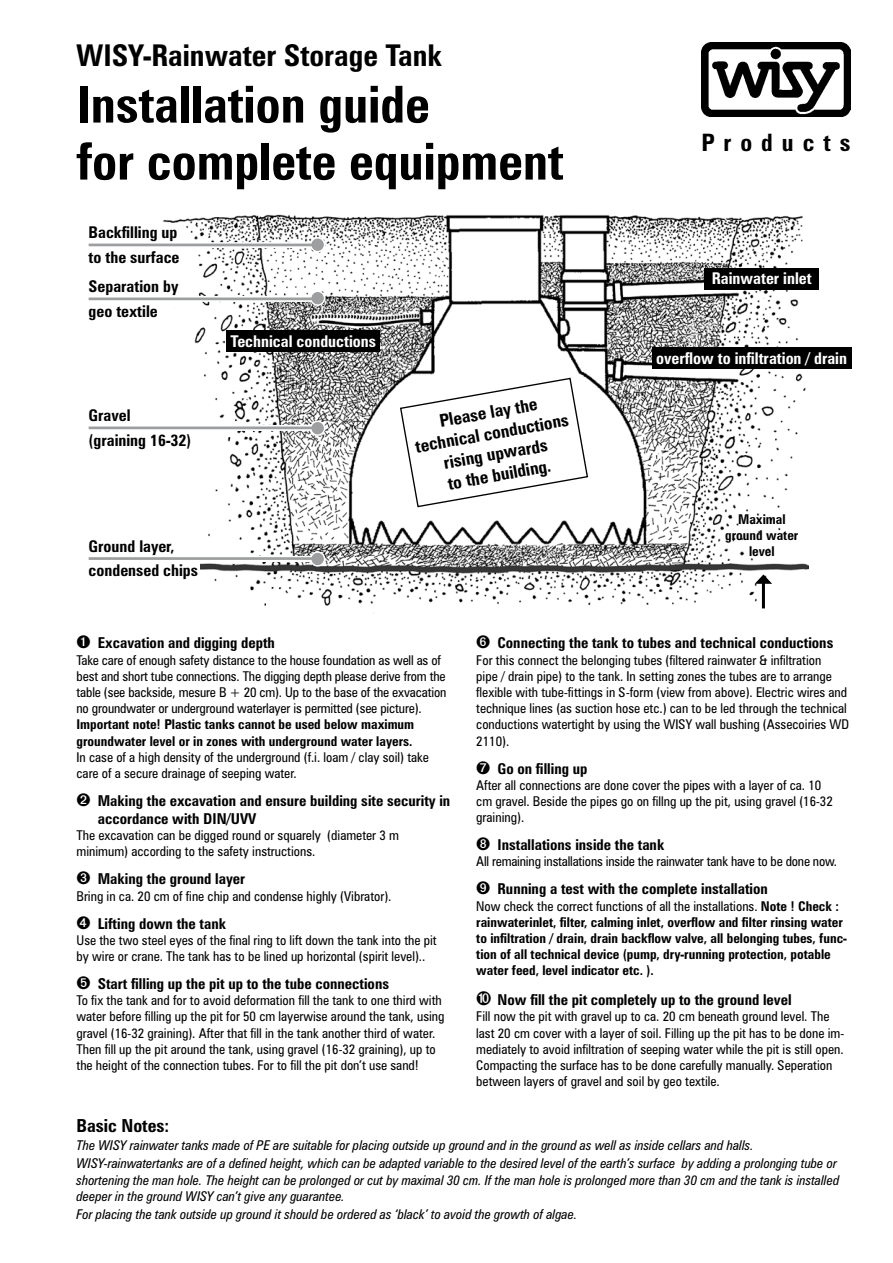
<style>
.page{position:relative;width:893px;height:1263px;background:#fff}
.page>*{position:absolute;margin:0;border:0;box-sizing:border-box;transform-origin:0 0}
.t1{font:700 condensed 51px/57px "Zurich BT";color:#000}
.t2{font:700 condensed 30px "Zurich BT";color:#000}
.t3{font:700 condensed 24px "Zurich BT";letter-spacing:.375em;color:#000}
.t4{font:700 condensed 18px "Zurich BT";color:#000}
.t5{font:700 condensed 17.55px/21px "Zurich BT";color:#000;text-align:center}
.t6{font:700 condensed 16.2px/24.3px "Zurich BT";color:#000}
.t7{font:700 condensed 16.2px "Zurich BT";color:#fff}
.t8{font:700 condensed 15px/18px "Zurich BT";color:#000}
.t9{font:condensed 13.5px/16.2px "Zurich BT";color:#000}
.t10{font:italic condensed 13.5px/18.3px "Zurich BT";color:#000}
.t11{font:700 condensed 13.5px/16.2px "Zurich BT";color:#000}
.s1{font-weight:400}
</style>
<div class="page">
<img style="left:163px;top:214px;width:645px;height:400px">
<div style="left:159px;top:562px;width:41px;height:13px;background:#fff"></div>
<svg style="left:88px;top:242px;width:223px;height:6px"></svg>
<svg style="left:88px;top:296px;width:223px;height:6px"></svg>
<svg style="left:88px;top:425px;width:223px;height:6px"></svg>
<div style="left:77px;top:556px;width:240px;height:6px;background:#fff"></div>
<div style="left:310px;top:237px;width:15px;height:15px;border:2px solid #fff;border-radius:50%"></div>
<div style="left:311px;top:291px;width:14px;height:14px;background:#afb0b1;border-radius:50%"></div>
<div style="left:310px;top:291px;width:15px;height:15px;border:2px solid #fff;border-radius:50%"></div>
<div style="left:311px;top:421px;width:14px;height:14px;background:#aeb0b0;border-radius:50%"></div>
<div style="left:310px;top:421px;width:15px;height:15px;border:2px solid #fff;border-radius:50%"></div>
<div style="left:310px;top:551px;width:15px;height:16px;border:2px solid #fff;border-radius:50%"></div>
<div style="left:227px;top:331px;width:153px;height:21px;background:#000"></div>
<div style="left:704px;top:268px;width:115px;height:21px;background:#000"></div>
<div style="left:652px;top:348px;width:199px;height:21px;background:#000"></div>
<hr style="left:762px;top:581px;width:3px;height:27px;background:#000">
<svg style="left:755px;top:574px;width:17px;height:10px"></svg>
<hr style="left:89px;top:244px;width:229px;height:2px;background:#9c9e9f">
<hr style="left:89px;top:297px;width:229px;height:3px;background:#9c9e9f">
<hr style="left:89px;top:426px;width:229px;height:3px;background:#9c9e9f">
<hr style="left:89px;top:557px;width:229px;height:3px;background:#9c9e9f">
<div style="left:312px;top:239px;width:11px;height:11px;background:#9c9e9f;border-radius:50%"></div>
<div style="left:312px;top:292px;width:11px;height:12px;background:#9c9e9f;border-radius:50%"></div>
<div style="left:312px;top:422px;width:11px;height:12px;background:#9c9e9f;border-radius:50%"></div>
<div style="left:312px;top:553px;width:11px;height:12px;background:#9c9e9f;border-radius:50%"></div>
<svg style="left:399px;top:377px;width:190px;height:131px"></svg>
<img style="left:701px;top:43px;width:149px;height:73px">
<h2 class="t2" style="left:77px;top:37px;width:367px">WISY-Rainwater Storage Tank</h2>
<h1 class="t1" style="left:77px;top:75px;width:488px">Installation guide<br>for complete equipment</h1>
<p class="t6" style="left:89px;top:220px;width:92px">Backfilling up to the surface</p>
<p class="t6" style="left:89px;top:274px;width:91px">Separation by geo textile</p>
<p class="t6" style="left:89px;top:403px;width:104px">Gravel (graining 16-32)</p>
<p class="t7" style="left:231px;top:331px;width:147px">Technical conductions</p>
<p class="t6" style="left:89px;top:534px;width:111px">Ground layer, condensed chips</p>
<p class="t5" style="left:410px;top:415px;width:157px;rotate:-10deg">Please lay the technical conductions rising upwards<br>to the building.</p>
<h3 class="t3" style="left:702px;top:128px;width:150px">Products</h3>
<p class="t7" style="left:712px;top:269px;width:101px">Rainwater inlet</p>
<p class="t7" style="left:656px;top:348px;width:192px">overflow to infiltration / drain</p>
<p class="t11" style="left:725px;top:511px;width:75px;text-align:center">Maximal ground water level</p>
<p class="t8" style="left:98px;top:634px;width:179px">Excavation and digging depth</p>
<p class="t9" style="left:77px;top:651px;width:371px">Take care of enough safety distance to the house foundation as well as of best and short tube connections. The digging depth please derive from the table (see backside, mesure B + 20 cm). Up to the base of the exvacation no groundwater or underground waterlayer is permitted (see picture).</p>
<p class="t11" style="left:77px;top:716px;width:339px">Important note! Plastic tanks cannot be used below maximum groundwater level or in zones with underground water layers.</p>
<p class="t9" style="left:77px;top:749px;width:354px">In case of a high density of the underground (f.i. loam / clay soil) take care of a secure drainage of seeping water.</p>
<p class="t8" style="left:98px;top:791px;width:354px">Making the excavation and ensure building site security in accordance with DIN/UVV</p>
<p class="t9" style="left:77px;top:827px;width:324px">The excavation can be digged round or squarely (diameter 3 m minimum) according to the safety instructions.</p>
<p class="t8" style="left:98px;top:870px;width:149px">Making the ground layer</p>
<p class="t9" style="left:77px;top:887px;width:316px">Bring in ca. 20 cm of fine chip and condense highly (Vibrator).</p>
<p class="t8" style="left:98px;top:914px;width:130px">Lifting down the tank</p>
<p class="t9" style="left:77px;top:932px;width:362px">Use the two steel eyes of the final ring to lift down the tank into the pit by wire or crane. The tank has to be lined up horizontal (spirit level)..</p>
<p class="t8" style="left:98px;top:974px;width:293px">Start filling up the pit up to the tube connections</p>
<p class="t9" style="left:77px;top:992px;width:370px">To fix the tank and for to avoid deformation fill the tank to one third with water before filling up the pit for 50 cm layerwise around the tank, using gravel (16-32 graining). After that fill in the tank another third of water.<br>Then fill up the pit around the tank, using gravel (16-32 graining), up to the height of the connection tubes. For to fill the pit don’t use sand!</p>
<p class="t8" style="left:497px;top:634px;width:337px">Connecting the tank to tubes and technical conductions</p>
<p class="t9" style="left:476px;top:651px;width:374px">For this connect the belonging tubes (filtered rainwater &amp; infiltration<br>pipe / drain pipe) to the tank. In setting zones the tubes are to arrange flexible with tube-fittings in S-form (view from above). Electric wires and technique lines (as suction hose etc.) can to be led through the technical conductions watertight by using the WISY wall bushing (Assecoiries WD 2110).</p>
<p class="t8" style="left:497px;top:759px;width:91px">Go on filling up</p>
<p class="t9" style="left:476px;top:777px;width:358px">After all connections are done cover the pipes with a layer of ca. 10 cm gravel. Beside the pipes go on fillng up the pit, using gravel (16-32 graining).</p>
<p class="t8" style="left:497px;top:836px;width:168px">Installations inside the tank</p>
<p class="t9" style="left:476px;top:853px;width:362px">All remaining installations inside the rainwater tank have to be done now.</p>
<p class="t8" style="left:497px;top:880px;width:272px">Running a test with the complete installation</p>
<p class="t11" style="left:476px;top:897px;width:372px"><span class="s1">Now check the correct functions of all the installations.</span> Note ! Check : rainwaterinlet, filter, calming inlet, overflow and filter rinsing water to infiltration / drain, drain backflow valve, all belonging tubes, func&shy;tion of all technical device (pump, dry-running protection, potable water feed, level indicator etc. ).</p>
<p class="t8" style="left:497px;top:991px;width:296px">Now fill the pit completely up to the ground level</p>
<p class="t9" style="left:476px;top:1008px;width:369px">Fill now the pit with gravel up to ca. 20 cm beneath ground level. The last 20 cm cover with a layer of soil. Filling up the pit has to be done im&shy;mediately to avoid infiltration of seeping water while the pit is still open.<br>Compacting the surface has to be done carefully manually. Seperation between layers of gravel and soil by geo textile.</p>
<h3 class="t4" style="left:77px;top:1114px;width:94px">Basic Notes:</h3>
<p class="t10" style="left:77px;top:1136px;width:762px">The WISY rainwater tanks made of PE are suitable for placing outside up ground and in the ground as well as inside cellars and halls.<br>WISY-rainwatertanks are of a defined height, which can be adapted variable to the desired level of the earth’s surface by adding a prolonging tube or</p>
<p class="t10" style="left:77px;top:1171px;width:764px;line-height:16.2px">shortening the man hole. The height can be prolonged or cut by maximal 30 cm. If the man hole is prolonged more than 30 cm and the tank is installed deeper in the ground WISY can’t give any guarantee.</p>
<p class="t10" style="left:77px;top:1205px;width:502px">For placing the tank outside up ground it should be ordered as ‘black’ to avoid the growth of algae.</p>
</div>
